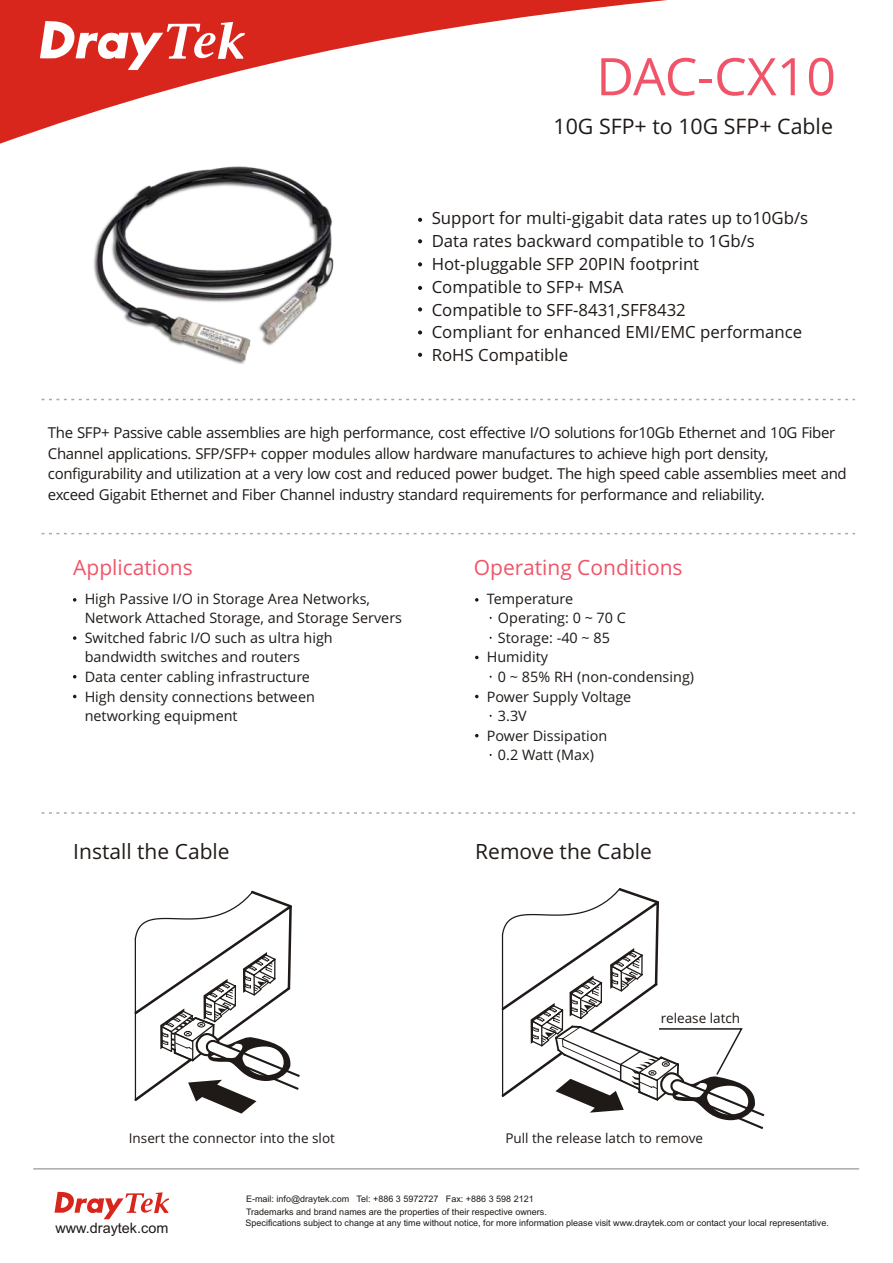
<style>
.page{position:relative;width:893px;height:1263px;background:#fff}
.page>*{position:absolute;margin:0;border:0;box-sizing:border-box;transform-origin:0 0}
.t1{font:51.75px "Open Sans";color:#f05469}
.t2{font:21.3px "Open Sans";color:#1f1a17}
.t3{font:21px "Open Sans";color:#f05469}
.t4{font:21px "Open Sans";color:#1f1a17}
.t5{font:16.8px/22.8px "Open Sans";color:#1f1a17}
.t6{font:15px/20.4px "Open Sans";letter-spacing:-.025em;color:#1f1a17}
.t7{font:14.4px/19.6px "Open Sans";color:#1f1a17}
.t8{font:14.4px "Arial";color:#1f1a17}
.t9{font:13.5px "Open Sans";color:#1f1a17}
.t10{font:9px/12.6px "Arial";color:#1f1a17}
</style>
<div class="page">
<svg style="left:0;top:0;width:667px;height:144px"></svg>
<svg style="left:40px;top:21px;width:205px;height:50px"></svg>
<svg style="left:42px;top:399px;width:813px;height:1px"></svg>
<svg style="left:418px;top:218px;width:4px;height:4px"></svg>
<svg style="left:418px;top:239px;width:4px;height:4px"></svg>
<svg style="left:418px;top:262px;width:4px;height:4px"></svg>
<svg style="left:418px;top:286px;width:4px;height:4px"></svg>
<svg style="left:418px;top:307px;width:4px;height:4px"></svg>
<svg style="left:418px;top:330px;width:4px;height:5px"></svg>
<svg style="left:418px;top:353px;width:4px;height:4px"></svg>
<hr style="left:33px;top:1168px;width:826px;height:1px;background:#aba8a8">
<svg style="left:55px;top:1192px;width:114px;height:28px"></svg>
<img style="left:93px;top:166px;width:241px;height:198px">
<svg style="left:42px;top:533px;width:813px;height:1px"></svg>
<svg style="left:135px;top:891px;width:165px;height:222px"></svg>
<svg style="left:502px;top:888px;width:263px;height:242px"></svg>
<svg style="left:42px;top:812px;width:813px;height:2px"></svg>
<svg style="left:73px;top:598px;width:3px;height:4px"></svg>
<svg style="left:73px;top:636px;width:3px;height:4px"></svg>
<svg style="left:475px;top:598px;width:4px;height:4px"></svg>
<svg style="left:475px;top:656px;width:4px;height:3px"></svg>
<svg style="left:475px;top:734px;width:4px;height:3px"></svg>
<svg style="left:475px;top:695px;width:4px;height:3px"></svg>
<h1 class="t1" style="left:596px;top:56px;width:241px">DAC-CX10</h1>
<h2 class="t2" style="left:553px;top:118px;width:281px">10G SFP+ to 10G SFP+ Cable</h2>
<p class="t5" style="left:432px;top:208px;width:378px">Support for multi-gigabit data rates up to10Gb/s Data rates backward compatible to 1Gb/s Hot-pluggable SFP 20PIN footprint<br>Compatible to SFP+ MSA<br>Compatible to SFF-8431,SFF8432<br>Compliant for enhanced EMI/EMC performance RoHS Compatible</p>
<p class="t6" style="left:48px;top:424px;width:800px">The SFP+ Passive cable assemblies are high performance, cost effective I/O solutions for10Gb Ethernet and 10G Fiber Channel applications. SFP/SFP+ copper modules allow hardware manufactures to achieve high port density, configurability and utilization at a very low cost and reduced power budget. The high speed cable assemblies meet and exceed Gigabit Ethernet and Fiber Channel industry standard requirements for performance and reliability.</p>
<h3 class="t3" style="left:73px;top:559px;width:121px">Applications</h3>
<p class="t7" style="left:85px;top:590px;width:319px">High Passive I/O in Storage Area Networks, Network Attached Storage, and Storage Servers Switched fabric I/O such as ultra high bandwidth switches and routers<br>Data center cabling infrastructure<br>High density connections between<br>networking equipment</p>
<h3 class="t3" style="left:474px;top:559px;width:210px">Operating Conditions</h3>
<p class="t7" style="left:487px;top:590px;width:88px">Temperature</p>
<p class="t7" style="left:498px;top:609px;width:129px">Operating: 0 ~ 70 C</p>
<p class="t7" style="left:498px;top:629px;width:114px">Storage: -40 ~ 85</p>
<p class="t7" style="left:487px;top:649px;width:63px">Humidity</p>
<p class="t7" style="left:498px;top:668px;width:198px">0 ~ 85% RH (non-condensing)</p>
<p class="t7" style="left:487px;top:688px;width:146px">Power Supply Voltage</p>
<p class="t7" style="left:498px;top:707px;width:30px">3.3V</p>
<p class="t7" style="left:487px;top:727px;width:122px">Power Dissipation</p>
<p class="t7" style="left:498px;top:747px;width:98px">0.2 Watt (Max)</p>
<h3 class="t4" style="left:73px;top:843px;width:158px">Install the Cable</h3>
<h3 class="t4" style="left:475px;top:843px;width:178px">Remove the Cable</h3>
<p class="t9" style="left:661px;top:1012px;width:81px">release latch</p>
<p class="t9" style="left:129px;top:1133px;width:208px">Insert the connector into the slot</p>
<p class="t9" style="left:505px;top:1133px;width:199px">Pull the release latch to remove</p>
<p class="t8" style="left:55px;top:1222px;width:114px">www.draytek.com</p>
<p class="t10" style="left:246px;top:1193px;width:302px">E-mail: info@draytek.com Tel: +886 3 5972727 Fax: +886 3 598 2121<br>Trademarks and brand names are the properties of their respective owners.</p>
<p class="t10" style="left:246px;top:1218px;width:585px">Specifications subject to change at any time without notice, for more information please visit www.draytek.com or contact your local representative.</p>
</div>
